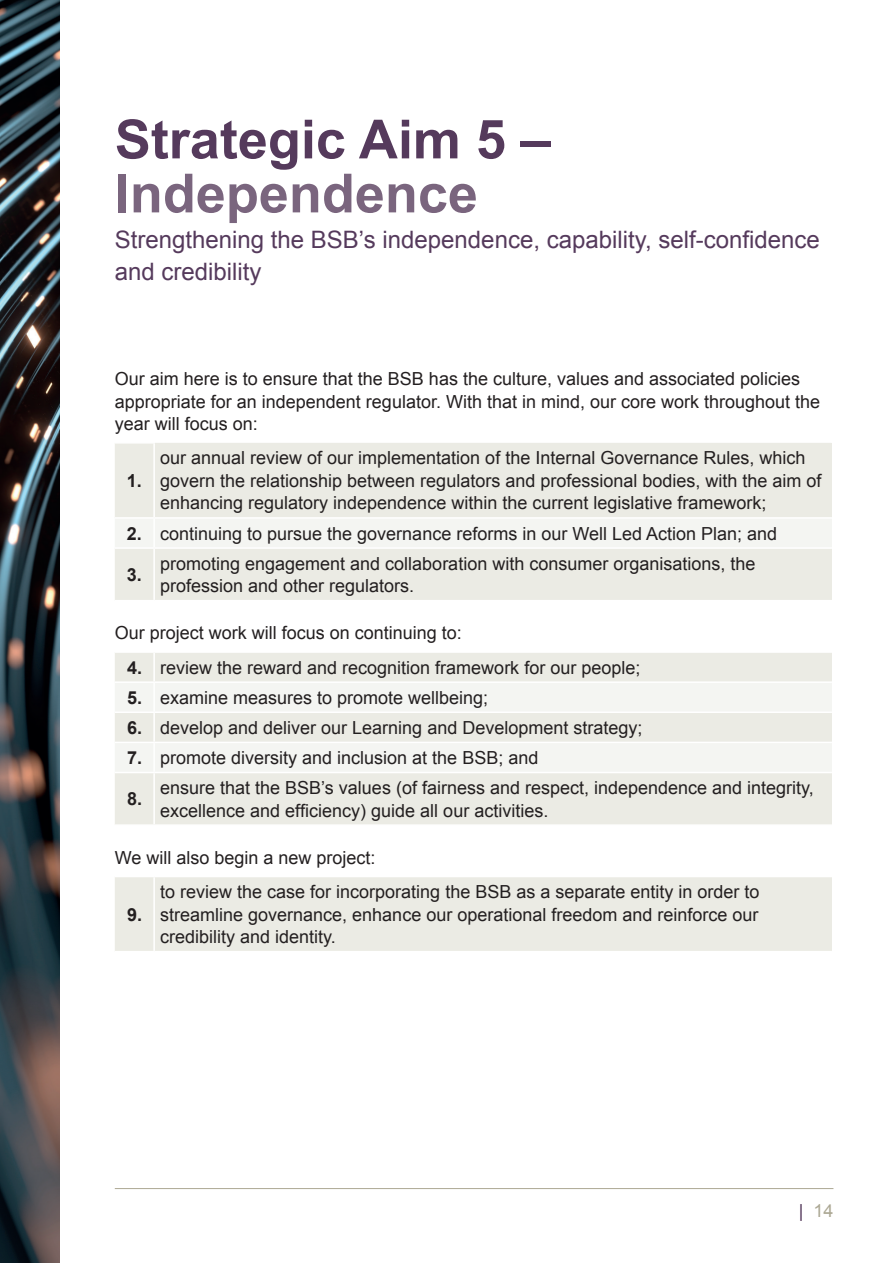
<style>
.page{position:relative;width:893px;height:1263px;background:#fff}
.page>*{position:absolute;margin:0;border:0;box-sizing:border-box;transform-origin:0 0}
.t1{font:700 54px "Arial";color:#553a5c}
.t2{font:700 54px "Arial";color:#7a657e}
.t3{font:24px/31.5px "Arial";color:#553a5c}
.t4{font:18px/22.5px "Arial";color:#231f20}
.t5{font:700 18px "Arial";color:#231f20}
.t6{font:18px "Arial";color:#aca894}
.s1{font-weight:700}
.s2{color:#553a5c}
</style>
<div class="page">
<hr style="left:115px;top:1188px;width:718px;height:1px;background:#aca894">
<img style="left:0;top:0;width:60px;height:1263px">
<svg style="left:115px;top:443px;width:717px;height:508px;fill:#ebebe4"></svg>
<svg style="left:115px;top:519px;width:717px;height:253px"></svg>
<hr style="left:115px;top:442px;width:40px;height:2px;background:#fff">
<hr style="left:153px;top:444px;width:2px;height:73px;background:#fff">
<hr style="left:115px;top:517px;width:39px;height:2px;background:#fff">
<hr style="left:154px;top:517px;width:678px;height:2px;background:#fff">
<hr style="left:153px;top:519px;width:2px;height:28px;background:#fff">
<hr style="left:115px;top:547px;width:39px;height:2px;background:#fff">
<hr style="left:154px;top:547px;width:678px;height:2px;background:#fff">
<hr style="left:153px;top:549px;width:2px;height:51px;background:#fff">
<hr style="left:115px;top:600px;width:39px;height:1px;background:#fff">
<hr style="left:154px;top:600px;width:679px;height:1px;background:#fff">
<hr style="left:831px;top:601px;width:2px;height:50px;background:#fff">
<hr style="left:115px;top:651px;width:39px;height:2px;background:#fff">
<hr style="left:154px;top:651px;width:679px;height:2px;background:#fff">
<hr style="left:153px;top:653px;width:2px;height:28px;background:#fff">
<hr style="left:115px;top:681px;width:39px;height:2px;background:#fff">
<hr style="left:154px;top:681px;width:678px;height:2px;background:#fff">
<hr style="left:153px;top:683px;width:2px;height:28px;background:#fff">
<hr style="left:115px;top:711px;width:39px;height:2px;background:#fff">
<hr style="left:154px;top:711px;width:678px;height:2px;background:#fff">
<hr style="left:153px;top:713px;width:2px;height:29px;background:#fff">
<hr style="left:115px;top:742px;width:39px;height:1px;background:#fff">
<hr style="left:154px;top:742px;width:678px;height:1px;background:#fff">
<hr style="left:153px;top:743px;width:2px;height:29px;background:#fff">
<hr style="left:115px;top:772px;width:39px;height:1px;background:#fff">
<hr style="left:154px;top:772px;width:678px;height:1px;background:#fff">
<hr style="left:153px;top:773px;width:2px;height:51px;background:#fff">
<hr style="left:115px;top:824px;width:39px;height:2px;background:#fff">
<hr style="left:154px;top:824px;width:679px;height:2px;background:#fff">
<hr style="left:831px;top:826px;width:2px;height:50px;background:#fff">
<hr style="left:115px;top:876px;width:39px;height:1px;background:#fff">
<hr style="left:154px;top:876px;width:679px;height:1px;background:#fff">
<hr style="left:153px;top:877px;width:2px;height:74px;background:#fff">
<h1 class="t1" style="left:115px;top:104px;width:438px">Strategic Aim 5 –</h1>
<h1 class="t2" style="left:115px;top:158px;width:365px">Independence</h1>
<h2 class="t3" style="left:115px;top:224px;width:706px">Strengthening the BSB’s independence, capability, self-confidence and credibility</h2>
<p class="t4" style="left:115px;top:368px;width:707px">Our aim here is to ensure that the BSB has the culture, values and associated policies appropriate for an independent regulator. With that in mind, our core work throughout the year will focus on:</p>
<p class="t4" style="left:160px;top:447px;width:663px">our annual review of our implementation of the Internal Governance Rules, which govern the relationship between regulators and professional bodies, with the aim of enhancing regulatory independence within the current legislative framework;</p>
<p class="t4" style="left:127px;top:522px;width:652px"><span class="s1">2.</span> continuing to pursue the governance reforms in our Well Led Action Plan; and</p>
<p class="t5" style="left:127px;top:563px;width:17px">3.</p>
<p class="t4" style="left:160px;top:552px;width:597px">promoting engagement and collaboration with consumer organisations, the profession and other regulators.</p>
<p class="t4" style="left:115px;top:622px;width:349px">Our project work will focus on continuing to:</p>
<p class="t4" style="left:127px;top:656px;width:515px"><span class="s1">4.</span> review the reward and recognition framework for our people;</p>
<p class="t4" style="left:127px;top:686px;width:363px"><span class="s1">5.</span> examine measures to promote wellbeing;</p>
<p class="t4" style="left:127px;top:716px;width:517px"><span class="s1">6.</span> develop and deliver our Learning and Development strategy;</p>
<p class="t4" style="left:127px;top:747px;width:413px"><span class="s1">7.</span> promote diversity and inclusion at the BSB; and</p>
<p class="t5" style="left:127px;top:787px;width:17px">8.</p>
<p class="t4" style="left:160px;top:777px;width:655px">ensure that the BSB’s values (of fairness and respect, independence and integrity, excellence and efficiency) guide all our activities.</p>
<p class="t4" style="left:115px;top:846px;width:262px">We will also begin a new project:</p>
<p class="t5" style="left:127px;top:469px;width:17px">1.</p>
<p class="t5" style="left:127px;top:902px;width:17px">9.</p>
<p class="t4" style="left:160px;top:881px;width:601px;text-align:justify">to review the case for incorporating the BSB as a separate entity in order to streamline governance, enhance our operational freedom and reinforce our credibility and identity.</p>
<p class="t6" style="left:799px;top:1198px;width:36px"><span class="s2">|</span> 14</p>
</div>
